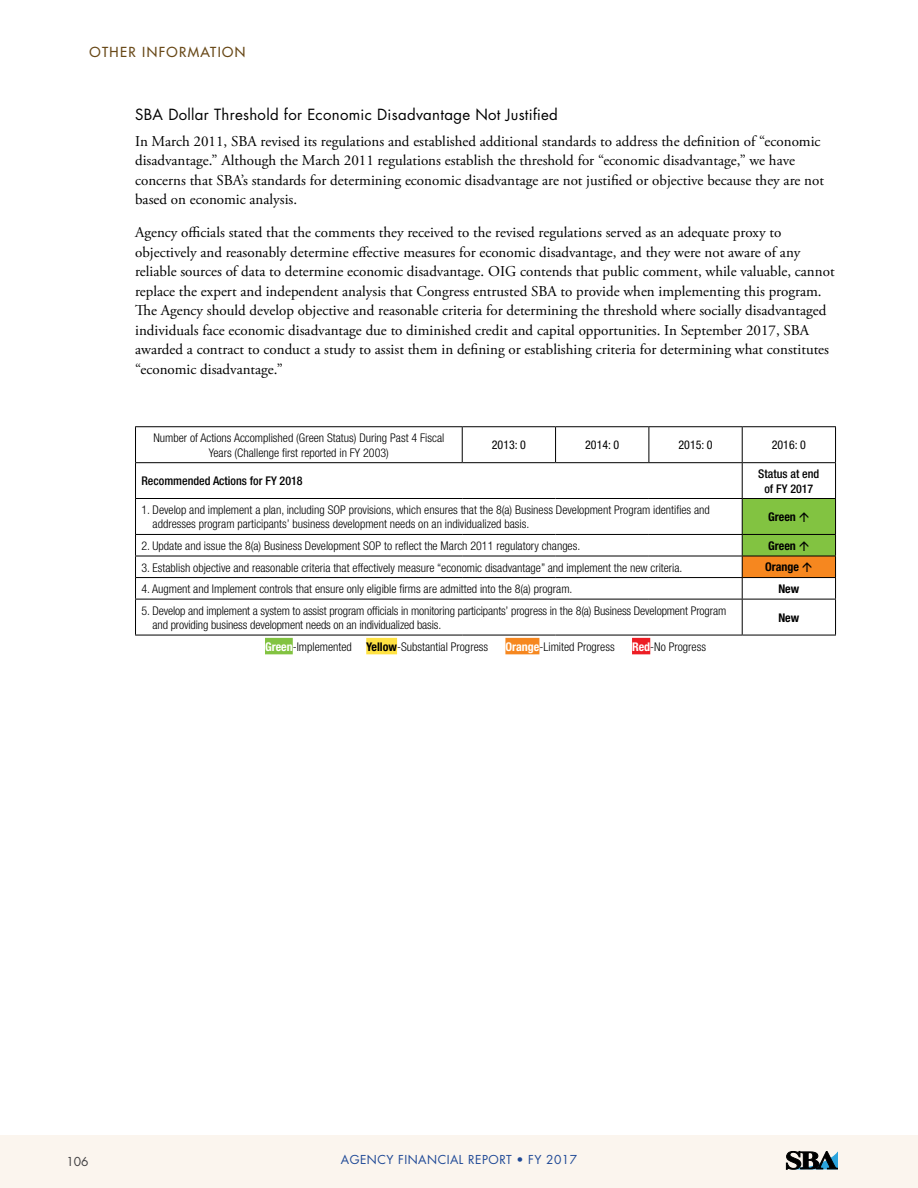
<style>
.page{position:relative;width:918px;height:1188px;background:#fff}
.page>*{position:absolute;margin:0;border:0;box-sizing:border-box;transform-origin:0 0}
.t1{font:15px/19.5px "Adobe Garamond Pro";color:#000}
.t2{font:15px "Futura";letter-spacing:.02em;color:#000}
.t3{font:13.5px "Futura";letter-spacing:.1em;color:#684817}
.t4{font:300 condensed 12px/14.4px "Helvetica Neue";color:#000}
.t5{font:500 condensed 12px/14.4px "Helvetica Neue";color:#000;text-align:center}
.t6{font:12px "Futura";letter-spacing:.04em;color:#1f4996}
.t7{font:condensed 12px "Helvetica Neue";color:#000}
.t8{font:700 condensed 12px "Helvetica Neue";color:#000}
.t9{font:12px "Futura";color:#414042}
.s1{font-weight:700;color:#fff}
.s2{font-weight:700}
</style>
<div class="page">
<div style="left:0;top:1135px;width:918px;height:53px;background:#fbf5ee"></div>
<svg style="left:786px;top:1151px;width:52px;height:18px"></svg>
<hr style="left:462px;top:426px;width:94px;height:1px;background:#000">
<hr style="left:556px;top:426px;width:93px;height:1px;background:#000">
<hr style="left:555px;top:427px;width:1px;height:35px;background:#000">
<hr style="left:649px;top:426px;width:93px;height:1px;background:#000">
<hr style="left:649px;top:427px;width:1px;height:35px;background:#000">
<hr style="left:742px;top:426px;width:94px;height:1px;background:#000">
<hr style="left:742px;top:427px;width:1px;height:35px;background:#000">
<hr style="left:835px;top:427px;width:1px;height:35px;background:#000">
<hr style="left:742px;top:462px;width:94px;height:1px;background:#000">
<hr style="left:742px;top:463px;width:1px;height:35px;background:#000">
<hr style="left:835px;top:463px;width:1px;height:35px;background:#000">
<hr style="left:742px;top:498px;width:94px;height:1px;background:#000">
<hr style="left:742px;top:599px;width:94px;height:1px;background:#000">
<hr style="left:742px;top:599px;width:1px;height:36px;background:#000">
<hr style="left:835px;top:599px;width:1px;height:36px;background:#000">
<hr style="left:742px;top:635px;width:94px;height:1px;background:#000">
<hr style="left:135px;top:499px;width:1px;height:35px;background:#000">
<hr style="left:135px;top:534px;width:327px;height:1px;background:#000">
<hr style="left:462px;top:534px;width:94px;height:1px;background:#000">
<hr style="left:556px;top:534px;width:93px;height:1px;background:#000">
<hr style="left:649px;top:534px;width:93px;height:1px;background:#000">
<hr style="left:135px;top:556px;width:327px;height:1px;background:#000">
<hr style="left:462px;top:556px;width:94px;height:1px;background:#000">
<hr style="left:556px;top:556px;width:93px;height:1px;background:#000">
<hr style="left:649px;top:556px;width:93px;height:1px;background:#000">
<hr style="left:135px;top:577px;width:327px;height:1px;background:#000">
<svg style="left:135px;top:535px;width:1px;height:64px"></svg>
<hr style="left:462px;top:577px;width:94px;height:1px;background:#000">
<hr style="left:556px;top:577px;width:93px;height:1px;background:#000">
<hr style="left:649px;top:577px;width:93px;height:1px;background:#000">
<hr style="left:135px;top:599px;width:327px;height:1px;background:#000">
<hr style="left:135px;top:599px;width:1px;height:36px;background:#000">
<hr style="left:462px;top:599px;width:94px;height:1px;background:#000">
<hr style="left:556px;top:599px;width:93px;height:1px;background:#000">
<hr style="left:649px;top:599px;width:93px;height:1px;background:#000">
<hr style="left:135px;top:635px;width:327px;height:1px;background:#000">
<hr style="left:462px;top:635px;width:94px;height:1px;background:#000">
<hr style="left:556px;top:635px;width:93px;height:1px;background:#000">
<hr style="left:649px;top:635px;width:93px;height:1px;background:#000">
<hr style="left:135px;top:426px;width:327px;height:1px;background:#000">
<hr style="left:135px;top:427px;width:1px;height:35px;background:#000">
<hr style="left:462px;top:427px;width:1px;height:35px;background:#000">
<hr style="left:135px;top:462px;width:327px;height:1px;background:#000">
<hr style="left:135px;top:463px;width:1px;height:35px;background:#000">
<hr style="left:462px;top:462px;width:94px;height:1px;background:#000">
<hr style="left:556px;top:462px;width:93px;height:1px;background:#000">
<hr style="left:649px;top:462px;width:93px;height:1px;background:#000">
<hr style="left:135px;top:498px;width:327px;height:1px;background:#000">
<hr style="left:462px;top:498px;width:94px;height:1px;background:#000">
<hr style="left:556px;top:498px;width:93px;height:1px;background:#000">
<hr style="left:649px;top:498px;width:93px;height:1px;background:#000">
<div style="left:265px;top:638px;width:28px;height:16px;background:#82c341"></div>
<div style="left:366px;top:638px;width:31px;height:16px;background:#ffe243"></div>
<div style="left:505px;top:638px;width:34px;height:16px;background:#f6871f"></div>
<div style="left:632px;top:638px;width:18px;height:16px;background:#ed1d24"></div>
<svg style="left:742px;top:499px;width:94px;height:100px"></svg>
<p class="t3" style="left:90px;top:44px;width:157px">OTHER INFORMATION</p>
<h5 class="t2" style="left:135px;top:105px;width:424px">SBA Dollar Threshold for Economic Disadvantage Not Justified</h5>
<p class="t1" style="left:135px;top:132px;width:690px">In March 2011, SBA revised its regulations and established additional standards to address the definition of “economic disadvantage.” Although the March 2011 regulations establish the threshold for “economic disadvantage,” we have concerns that SBA’s standards for determining economic disadvantage are not justified or objective because they are not based on economic analysis.</p>
<p class="t1" style="left:135px;top:223px;width:701px">Agency officials stated that the comments they received to the revised regulations served as an adequate proxy to objectively and reasonably determine effective measures for economic disadvantage, and they were not aware of any reliable sources of data to determine economic disadvantage. OIG contends that public comment, while valuable, cannot replace the expert and independent analysis that Congress entrusted SBA to provide when implementing this program.<br>The Agency should develop objective and reasonable criteria for determining the threshold where socially disadvantaged individuals face economic disadvantage due to diminished credit and capital opportunities. In September 2017, SBA awarded a contract to conduct a study to assist them in defining or establishing criteria for determining what constitutes “economic disadvantage.”</p>
<p class="t4" style="left:153px;top:431px;width:292px;text-align:center">Number of Actions Accomplished (Green Status) During Past 4 Fiscal<br>Years (Challenge first reported in FY 2003)</p>
<p class="t7" style="left:492px;top:438px;width:36px">2013: 0</p>
<p class="t7" style="left:585px;top:438px;width:36px">2014: 0</p>
<p class="t7" style="left:678px;top:438px;width:36px">2015: 0</p>
<p class="t7" style="left:772px;top:438px;width:36px">2016: 0</p>
<p class="t5" style="left:142px;top:474px;width:163px">Recommended Actions for FY 2018</p>
<p class="t5" style="left:758px;top:466px;width:63px">Status at end of FY 2017</p>
<p class="t4" style="left:153px;top:503px;width:559px;text-indent:-11px">1. Develop and implement a plan, including SOP provisions, which ensures that the 8(a) Business Development Program identifies and addresses program participants’ business development needs on an individualized basis.</p>
<p class="t8" style="left:768px;top:510px;width:29px">Green</p>
<p class="t4" style="left:142px;top:538px;width:440px">2. Update and issue the 8(a) Business Development SOP to reflect the March 2011 regulatory changes.</p>
<p class="t8" style="left:768px;top:538px;width:29px">Green</p>
<p class="t4" style="left:142px;top:560px;width:542px">3. Establish objective and reasonable criteria that effectively measure “economic disadvantage” and implement the new criteria.</p>
<p class="t8" style="left:765px;top:560px;width:35px">Orange</p>
<p class="t4" style="left:142px;top:582px;width:432px">4. Augment and Implement controls that ensure only eligible firms are admitted into the 8(a) program.</p>
<p class="t8" style="left:778px;top:581px;width:22px">New</p>
<p class="t4" style="left:153px;top:603px;width:575px;text-indent:-11px">5. Develop and implement a system to assist program officials in monitoring participants’ progress in the 8(a) Business Development Program and providing business development needs on an individualized basis.</p>
<p class="t8" style="left:778px;top:610px;width:22px">New</p>
<p class="t4" style="left:265px;top:639px;width:225px"><span class="s1">Green</span>-Implemented <span class="s2">Yellow</span>-Substantial Progress</p>
<p class="t4" style="left:505px;top:639px;width:111px"><span class="s1">Orange</span>-Limited Progress</p>
<p class="t4" style="left:632px;top:639px;width:76px"><span class="s1">Red</span>-No Progress</p>
<p class="t9" style="left:66px;top:1154px;width:24px">106</p>
<p class="t6" style="left:341px;top:1152px;width:238px">AGENCY FINANCIAL REPORT • FY 2017</p>
</div>
